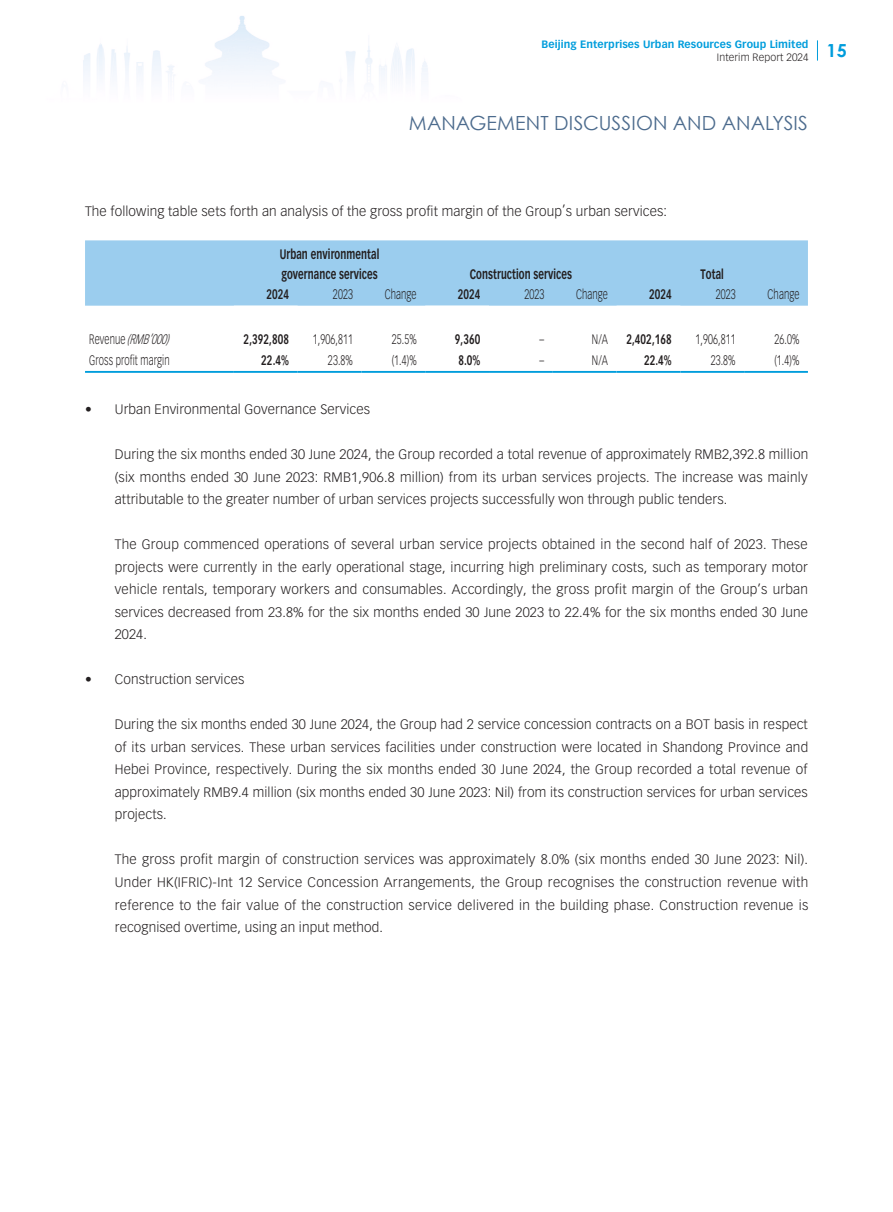
<style>
.page{position:relative;width:893px;height:1212px;background:#fff}
.page>*{position:absolute;margin:0;border:0;box-sizing:border-box;transform-origin:0 0}
.t1{font:19.5px "Century Gothic";letter-spacing:.005em;color:#4c6b8d}
.t2{font:700 18px "Century Gothic";color:#009ddc}
.t3{font:300 13.5px/22.5px "Vectora LT Std";letter-spacing:.01em;color:#231f20;text-align:justify}
.t4{font:700 13.5px/20.2px "Vectora LT Std";letter-spacing:.01em;color:#231f20;scale:.7 1}
.t5{font:300 13.5px "Vectora LT Std";letter-spacing:.01em;color:#231f20;scale:.7 1}
.t6{font:italic 300 13.5px "Vectora LT Std";color:#231f20;scale:.7 1}
.t7{font:700 10.5px "Vectora LT Std";letter-spacing:.01em;color:#009ddc}
.t8{font:300 10.5px "Vectora LT Std";letter-spacing:.01em;color:#231f20}
.s1{font-style:normal}
</style>
<div class="page">
<svg style="left:817px;top:40px;width:1px;height:21px"></svg>
<div style="left:85px;top:240px;width:723px;height:66px;background:#9bcdee"></div>
<svg style="left:234px;top:370px;width:446px;height:1px"></svg>
<hr style="left:85px;top:371px;width:149px;height:2px;background:#009ddc">
<hr style="left:234px;top:371px;width:64px;height:2px;background:#009ddc">
<hr style="left:298px;top:371px;width:63px;height:2px;background:#009ddc">
<hr style="left:361px;top:371px;width:64px;height:2px;background:#009ddc">
<hr style="left:425px;top:371px;width:64px;height:2px;background:#009ddc">
<hr style="left:489px;top:371px;width:64px;height:2px;background:#009ddc">
<hr style="left:553px;top:371px;width:64px;height:2px;background:#009ddc">
<hr style="left:617px;top:371px;width:63px;height:2px;background:#009ddc">
<hr style="left:680px;top:371px;width:64px;height:2px;background:#009ddc">
<hr style="left:744px;top:371px;width:64px;height:2px;background:#009ddc">
<p class="t7" style="left:542px;top:38px;width:268px">Beijing Enterprises Urban Resources Group Limited</p>
<p class="t8" style="left:717px;top:51px;width:93px">Interim Report 2024</p>
<h2 class="t2" style="left:826px;top:37px;width:22px">15</h2>
<h1 class="t1" style="left:409px;top:110px;width:401px">MANAGEMENT DISCUSSION AND ANALYSIS</h1>
<p class="t3" style="left:85px;top:200px;width:583px">The following table sets forth an analysis of the gross profit margin of the Group’s urban services:</p>
<p class="t4" style="left:280px;top:244px;width:144px">Urban environmental governance services</p>
<p class="t4" style="left:470px;top:264px;width:148px">Construction services</p>
<p class="t4" style="left:701px;top:264px;width:35px">Total</p>
<p class="t4" style="left:266px;top:284px;width:34px">2024</p>
<p class="t5" style="left:333px;top:287px;width:30px">2023</p>
<p class="t5" style="left:385px;top:287px;width:47px">Change</p>
<p class="t4" style="left:458px;top:284px;width:34px">2024</p>
<p class="t5" style="left:524px;top:287px;width:30px">2023</p>
<p class="t5" style="left:576px;top:287px;width:47px">Change</p>
<p class="t4" style="left:649px;top:284px;width:34px">2024</p>
<p class="t5" style="left:716px;top:287px;width:30px">2023</p>
<p class="t5" style="left:768px;top:287px;width:47px">Change</p>
<p class="t6" style="left:89px;top:332px;width:121px"><span class="s1">R e v e n u e</span> (RMB’000)</p>
<p class="t4" style="left:244px;top:329px;width:67px">2,392,808</p>
<p class="t5" style="left:313px;top:332px;width:59px">1,906,811</p>
<p class="t5" style="left:392px;top:332px;width:37px">25.5%</p>
<p class="t4" style="left:455px;top:329px;width:38px">9,360</p>
<p class="t5" style="left:540px;top:332px;width:8px">–</p>
<p class="t5" style="left:592px;top:332px;width:25px">N/A</p>
<p class="t4" style="left:626px;top:329px;width:67px">2,402,168</p>
<p class="t5" style="left:696px;top:332px;width:59px">1,906,811</p>
<p class="t5" style="left:774px;top:332px;width:37px">26.0%</p>
<p class="t5" style="left:89px;top:352px;width:116px">Gross profit margin</p>
<p class="t4" style="left:261px;top:350px;width:41px">22.4%</p>
<p class="t5" style="left:328px;top:352px;width:37px">23.8%</p>
<p class="t5" style="left:392px;top:352px;width:37px">(1.4)%</p>
<p class="t4" style="left:458px;top:350px;width:33px">8.0%</p>
<p class="t5" style="left:540px;top:352px;width:8px">–</p>
<p class="t5" style="left:592px;top:352px;width:25px">N/A</p>
<p class="t4" style="left:644px;top:350px;width:41px">22.4%</p>
<p class="t5" style="left:711px;top:352px;width:37px">23.8%</p>
<p class="t5" style="left:774px;top:352px;width:37px">(1.4)%</p>
<p class="t3" style="left:85px;top:398px;width:286px">• Urban Environmental Governance Services</p>
<p class="t3" style="left:115px;top:443px;width:695px">During the six months ended 30 June 2024, the Group recorded a total revenue of approximately RMB2,392.8 million (six months ended 30 June 2023: RMB1,906.8 million) from its urban services projects. The increase was mainly attributable to the greater number of urban services projects successfully won through public tenders.</p>
<p class="t3" style="left:115px;top:533px;width:695px">The Group commenced operations of several urban service projects obtained in the second half of 2023. These projects were currently in the early operational stage, incurring high preliminary costs, such as temporary motor vehicle rentals, temporary workers and consumables. Accordingly, the gross profit margin of the Group’s urban services decreased from 23.8% for the six months ended 30 June 2023 to 22.4% for the six months ended 30 June 2024.</p>
<p class="t3" style="left:85px;top:668px;width:161px">• Construction services</p>
<p class="t3" style="left:115px;top:713px;width:695px">During the six months ended 30 June 2024, the Group had 2 service concession contracts on a BOT basis in respect of its urban services. These urban services facilities under construction were located in Shandong Province and Hebei Province, respectively. During the six months ended 30 June 2024, the Group recorded a total revenue of approximately RMB9.4 million (six months ended 30 June 2023: Nil) from its construction services for urban services projects.</p>
<p class="t3" style="left:115px;top:849px;width:695px">The gross profit margin of construction services was approximately 8.0% (six months ended 30 June 2023: Nil).<br>Under HK(IFRIC)-Int 12 Service Concession Arrangements, the Group recognises the construction revenue with reference to the fair value of the construction service delivered in the building phase. Construction revenue is recognised overtime, using an input method.</p>
</div>
